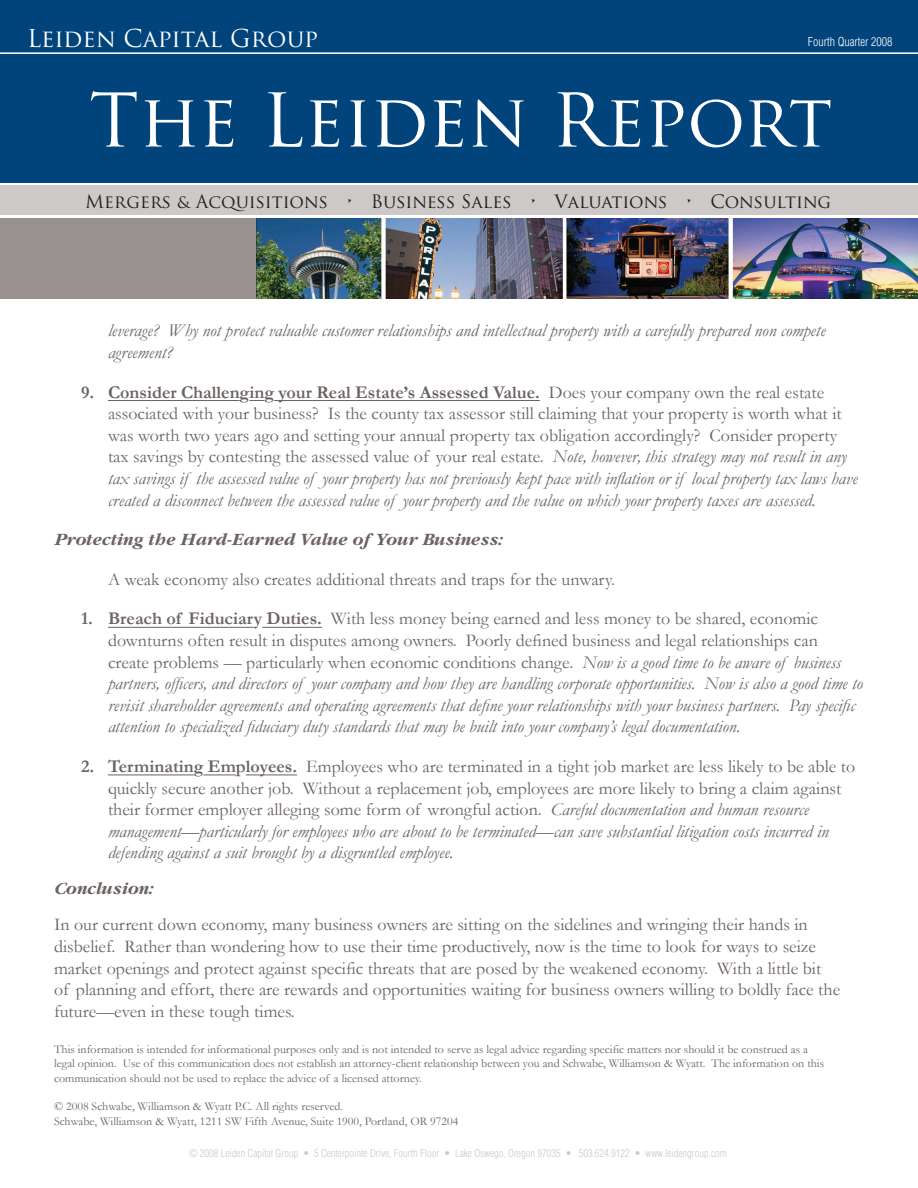
<style>
.page{position:relative;width:918px;height:1188px;background:#fff}
.page>*{position:absolute;margin:0;border:0;box-sizing:border-box;transform-origin:0 0}
.t1{font:72px "Trajan Pro";color:#fff}
.t2{font:24px "Trajan Pro";color:#fff}
.t3{font:18px/21.6px "Garamond";color:#6b6360}
.t4{font:italic 18px/21.6px "Garamond";color:#6b6360}
.t5{font:18px "Trajan Pro";color:#231f20}
.t6{font:italic 700 18px "Garamond";color:#6b6360}
.t7{font:12px/14.4px "Garamond";color:#6b6360}
.t8{font:300 condensed 12px "Helvetica";color:#fff}
.t9{font:300 condensed 10.5px "Helvetica";color:#cdc9c8}
.s1{font-weight:700}
.s2{font-style:italic}
.s3{font-weight:700;font-style:normal}
.s4{font-style:normal}
</style>
<div class="page">
<img style="left:256px;top:218px;width:662px;height:81px">
<div style="left:0;top:0;width:918px;height:182px;background:#00447b"></div>
<div style="left:0;top:185px;width:918px;height:30px;background:#cdc9c8"></div>
<hr style="left:0;top:52px;width:918px;height:2px;background:#fff">
<div style="left:0;top:219px;width:256px;height:80px;background:#999190"></div>
<hr style="left:108px;top:400px;width:132px;height:1px;background:#6b6360">
<svg style="left:249px;top:400px;width:15px;height:1px"></svg>
<hr style="left:274px;top:400px;width:266px;height:1px;background:#6b6360">
<hr style="left:108px;top:627px;width:146px;height:1px;background:#6b6360">
<hr style="left:262px;top:627px;width:60px;height:1px;background:#6b6360">
<hr style="left:108px;top:775px;width:86px;height:1px;background:#6b6360">
<hr style="left:203px;top:775px;width:33px;height:1px;background:#6b6360">
<hr style="left:246px;top:775px;width:51px;height:1px;background:#6b6360">
<h2 class="t2" style="left:27px;top:23px;width:293px">Leiden Capital Group</h2>
<p class="t8" style="left:808px;top:34px;width:86px">Fourth Quarter 2008</p>
<h1 class="t1" style="left:89px;top:75px;width:745px">The Leiden Report</h1>
<p class="t5" style="left:85px;top:190px;width:747px">Mergers &amp; Acquisitions • Business Sales • Valuations • Consulting</p>
<p class="t4" style="left:108px;top:320px;width:719px">leverage? Why not protect valuable customer relationships and intellectual property with a carefully prepared non compete agreement?</p>
<p class="t3" style="left:108px;top:381px;width:751px;text-indent:-27px"><span class="s1">9. Consider Challenging your Real Estate’s Assessed Value.</span> Does your company own the real estate associated with your business? Is the county tax assessor still claiming that your property is worth what it was worth two years ago and setting your annual property tax obligation accordingly? Consider property tax savings by contesting the assessed value of your real estate. <span class="s2">Note, however, this strategy may not result in any tax savings if the assessed value of your property has not previously kept pace with inflation or if local property tax laws have created a disconnect between the assessed value of your property and the value on which your property taxes are assessed.</span></p>
<p class="t6" style="left:54px;top:530px;width:450px">Protecting the Hard-Earned Value of Your Business:</p>
<p class="t3" style="left:108px;top:568px;width:509px">A weak economy also creates additional threats and traps for the unwary.</p>
<p class="t4" style="left:108px;top:608px;width:756px;text-indent:-27px"><span class="s3">1. Breach of Fiduciary Duties.</span> <span class="s4">With less money being earned and less money to be shared, economic downturns often result in disputes among owners. Poorly defined business and legal relationships can create problems</span> — <span class="s4">particularly when economic conditions change.</span> Now is a good time to be aware of business partners, officers, and directors of your company and how they are handling corporate opportunities. Now is also a good time to revisit shareholder agreements and operating agreements that define your relationships with your business partners. Pay specific attention to specialized fiduciary duty standards that may be built into your company’s legal documentation.</p>
<p class="t3" style="left:108px;top:755px;width:749px;text-indent:-27px"><span class="s1">2. Terminating Employees.</span> Employees who are terminated in a tight job market are less likely to be able to quickly secure another job. Without a replacement job, employees are more likely to bring a claim against their former employer alleging some form of wrongful action. <span class="s2">Careful documentation and human resource management—particularly for employees who are about to be terminated—can save substantial litigation costs incurred in defending against a suit brought by a disgruntled employee.</span></p>
<p class="t6" style="left:54px;top:879px;width:100px">Conclusion:</p>
<p class="t3" style="left:54px;top:914px;width:788px">In our current down economy, many business owners are sitting on the sidelines and wringing their hands in disbelief. Rather than wondering how to use their time productively, now is the time to look for ways to seize market openings and protect against specific threats that are posed by the weakened economy. With a little bit of planning and effort, there are rewards and opportunities waiting for business owners willing to boldly face the future—even in these tough times.</p>
<p class="t7" style="left:54px;top:1042px;width:772px">This information is intended for informational purposes only and is not intended to serve as legal advice regarding specific matters nor should it be construed as a legal opinion. Use of this communication does not establish an attorney-client relationship between you and Schwabe, Williamson &amp; Wyatt. The information on this communication should not be used to replace the advice of a licensed attorney.</p>
<p class="t7" style="left:54px;top:1099px;width:406px">© 2008 Schwabe, Williamson &amp; Wyatt P.C. All rights reserved.<br>Schwabe, Williamson &amp; Wyatt, 1211 SW Fifth Avenue, Suite 1900, Portland, OR 97204</p>
<p class="t9" style="left:189px;top:1147px;width:539px">© 2008 Leiden Capital Group • 5 Centerpointe Drive, Fourth Floor • Lake Oswego, Oregon 97035 • 503.624.9122 • www.leidengroup.com</p>
</div>
